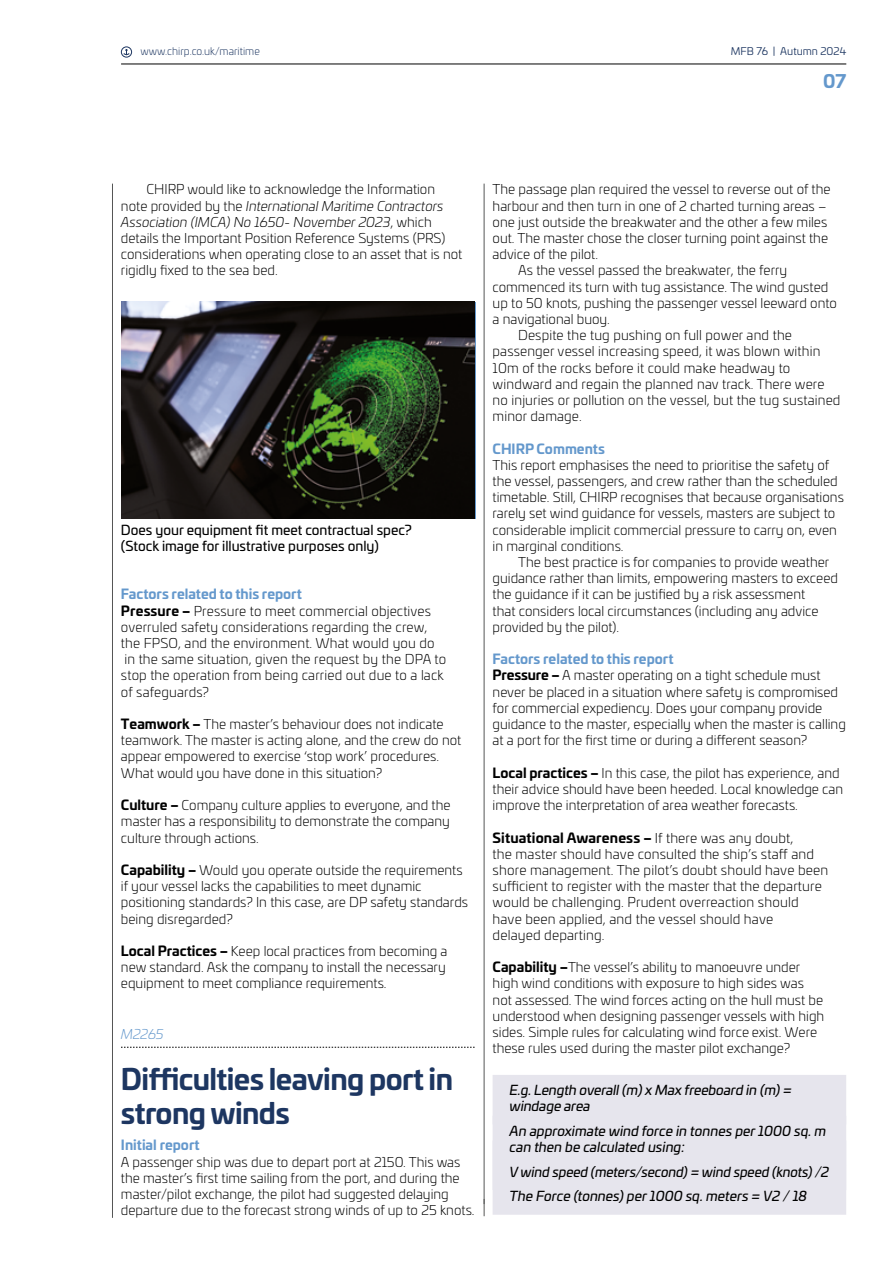
<style>
.page{position:relative;width:893px;height:1263px;background:#fff}
.page>*{position:absolute;margin:0;border:0;box-sizing:border-box;transform-origin:0 0}
.Heading_1{font:700 28.5px/34.2px "Univia Pro";letter-spacing:-.02em;color:#1d3661}
.t1{font:700 18px "Univia Pro";color:#6498cc}
.Body_Copy_No_Indent{font:300 13.5px/16.2px "Univia Pro";color:#000}
.Body_Copy{font:300 13.5px/16.2px "Univia Pro";color:#000}
.Body_Copy_No_Indent-2{font:italic 13.5px/16.2px "Univia Pro";color:#000}
.Captions{font:13.5px/16.2px "Univia Pro";color:#000}
.Heading_2{font:700 13.5px "Univia Pro";color:#6498cc}
.Report_Number{font:italic 300 13.5px "Univia Pro";letter-spacing:-.01em;color:#6498cc}
.t2{font:300 10.5px "Univia Pro";color:#1d3661}
.t3{font:10.5px "Univia Pro";color:#1d3661}
.s1{font-style:italic}
.s2{font-weight:700}
</style>
<div class="page">
<hr style="left:121px;top:64px;width:725px;height:1px;background:#000">
<svg style="left:121px;top:46px;width:11px;height:12px"></svg>
<hr style="left:112px;top:184px;width:1px;height:1034px;background:#555656">
<svg style="left:121px;top:1047px;width:354px;height:1px"></svg>
<img style="left:121px;top:302px;width:354px;height:216px">
<hr style="left:484px;top:184px;width:1px;height:1020px;background:#555656">
<div style="left:493px;top:1075px;width:353px;height:49px;background:#e6e5ed"></div>
<div style="left:493px;top:1116px;width:353px;height:49px;background:#e6e5ed"></div>
<div style="left:493px;top:1165px;width:353px;height:50px;background:#e6e5ed"></div>
<svg style="left:484px;top:1199px;width:1px;height:17px"></svg>
<p class="t2" style="left:140px;top:44px;width:121px">www.chirp.co.uk/maritime</p>
<p class="t3" style="left:731px;top:44px;width:117px">MFB 76 | Autumn 2024</p>
<h2 class="t1" style="left:823px;top:67px;width:25px">07</h2>
<p class="Body_Copy" style="left:121px;top:181px;width:343px;text-indent:26px">CHIRP would like to acknowledge the Information note provided by the <span class="s1">International Maritime Contractors Association (IMCA) No 1650- November 2023</span>, which details the Important Position Reference Systems (PRS) considerations when operating close to an asset that is not rigidly fixed to the sea bed.</p>
<p class="Captions" style="left:121px;top:521px;width:292px">Does your equipment fit meet contractual spec? (Stock image for illustrative purposes only)</p>
<p class="Heading_2" style="left:121px;top:584px;width:182px">Factors related to this report</p>
<p class="Body_Copy_No_Indent" style="left:121px;top:602px;width:327px"><span class="s2">Pressure –</span> Pressure to meet commercial objectives overruled safety considerations regarding the crew, the FPSO, and the environment. What would you do in the same situation, given the request by the DPA to stop the operation from being carried out due to a lack of safeguards?</p>
<p class="Body_Copy_No_Indent" style="left:121px;top:715px;width:342px"><span class="s2">Teamwork –</span> The master’s behaviour does not indicate teamwork. The master is acting alone, and the crew do not appear empowered to exercise ‘stop work’ procedures.<br>What would you have done in this situation?</p>
<p class="Body_Copy_No_Indent" style="left:121px;top:796px;width:331px;text-align:justify"><span class="s2">Culture –</span> Company culture applies to everyone, and the master has a responsibility to demonstrate the company culture through actions.</p>
<p class="Body_Copy_No_Indent" style="left:121px;top:861px;width:349px"><span class="s2">Capability –</span> Would you operate outside the requirements if your vessel lacks the capabilities to meet dynamic positioning standards? In this case, are DP safety standards being disregarded?</p>
<p class="Body_Copy_No_Indent" style="left:121px;top:942px;width:328px"><span class="s2">Local Practices –</span> Keep local practices from becoming a new standard. Ask the company to install the necessary equipment to meet compliance requirements.</p>
<p class="Report_Number" style="left:121px;top:1024px;width:44px">M2265</p>
<p class="Heading_1" style="left:121px;top:1060px;width:334px">Difficulties leaving port in strong winds</p>
<p class="Heading_2" style="left:121px;top:1134px;width:80px">Initial report</p>
<p class="Body_Copy_No_Indent" style="left:121px;top:1153px;width:355px">A passenger ship was due to depart port at 2150. This was the master’s first time sailing from the port, and during the master/pilot exchange, the pilot had suggested delaying departure due to the forecast strong winds of up to 25 knots.</p>
<p class="Body_Copy_No_Indent" style="left:493px;top:181px;width:339px">The passage plan required the vessel to reverse out of the harbour and then turn in one of 2 charted turning areas – one just outside the breakwater and the other a few miles out. The master chose the closer turning point against the advice of the pilot.</p>
<p class="Body_Copy" style="left:493px;top:262px;width:346px;text-indent:26px">As the vessel passed the breakwater, the ferry commenced its turn with tug assistance. The wind gusted up to 50 knots, pushing the passenger vessel leeward onto a navigational buoy.</p>
<p class="Body_Copy" style="left:493px;top:327px;width:349px;text-indent:26px">Despite the tug pushing on full power and the passenger vessel increasing speed, it was blown within 10m of the rocks before it could make headway to windward and regain the planned nav track. There were no injuries or pollution on the vessel, but the tug sustained minor damage.</p>
<p class="Heading_2" style="left:493px;top:438px;width:114px">CHIRP Comments</p>
<p class="Body_Copy_No_Indent" style="left:493px;top:456px;width:353px">This report emphasises the need to prioritise the safety of the vessel, passengers, and crew rather than the scheduled timetable. Still, CHIRP recognises that because organisations rarely set wind guidance for vessels, masters are subject to considerable implicit commercial pressure to carry on, even in marginal conditions.</p>
<p class="Body_Copy" style="left:493px;top:553px;width:347px;text-indent:26px">The best practice is for companies to provide weather guidance rather than limits, empowering masters to exceed the guidance if it can be justified by a risk assessment<br>that considers local circumstances (including any advice provided by the pilot).</p>
<p class="Heading_2" style="left:493px;top:648px;width:182px">Factors related to this report</p>
<p class="Body_Copy_No_Indent" style="left:493px;top:667px;width:355px"><span class="s2">Pressure –</span> A master operating on a tight schedule must never be placed in a situation where safety is compromised for commercial expediency. Does your company provide guidance to the master, especially when the master is calling at a port for the first time or during a different season?</p>
<p class="Body_Copy_No_Indent" style="left:493px;top:764px;width:352px"><span class="s2">Local practices –</span> In this case, the pilot has experience, and their advice should have been heeded. Local knowledge can improve the interpretation of area weather forecasts.</p>
<p class="Body_Copy_No_Indent" style="left:493px;top:829px;width:337px"><span class="s2">Situational Awareness –</span> If there was any doubt,<br>the master should have consulted the ship’s staff and shore management. The pilot’s doubt should have been sufficient to register with the master that the departure would be challenging. Prudent overreaction should have been applied, and the vessel should have<br>delayed departing.</p>
<p class="Body_Copy_No_Indent" style="left:493px;top:958px;width:333px"><span class="s2">Capability –</span>The vessel’s ability to manoeuvre under high wind conditions with exposure to high sides was not assessed. The wind forces acting on the hull must be understood when designing passenger vessels with high sides. Simple rules for calculating wind force exist. Were these rules used during the master pilot exchange?</p>
<p class="Body_Copy_No_Indent-2" style="left:510px;top:1081px;width:284px">E.g. Length overall (m) x Max freeboard in (m) = windage area</p>
<p class="Body_Copy_No_Indent-2" style="left:510px;top:1122px;width:318px">An approximate wind force in tonnes per 1000 sq. m can then be calculated using:</p>
<p class="Body_Copy_No_Indent-2" style="left:510px;top:1163px;width:321px">V wind speed (meters/second) = wind speed (knots) /2</p>
<p class="Body_Copy_No_Indent-2" style="left:510px;top:1187px;width:299px">The Force (tonnes) per 1000 sq. meters = V2 / 18</p>
</div>
